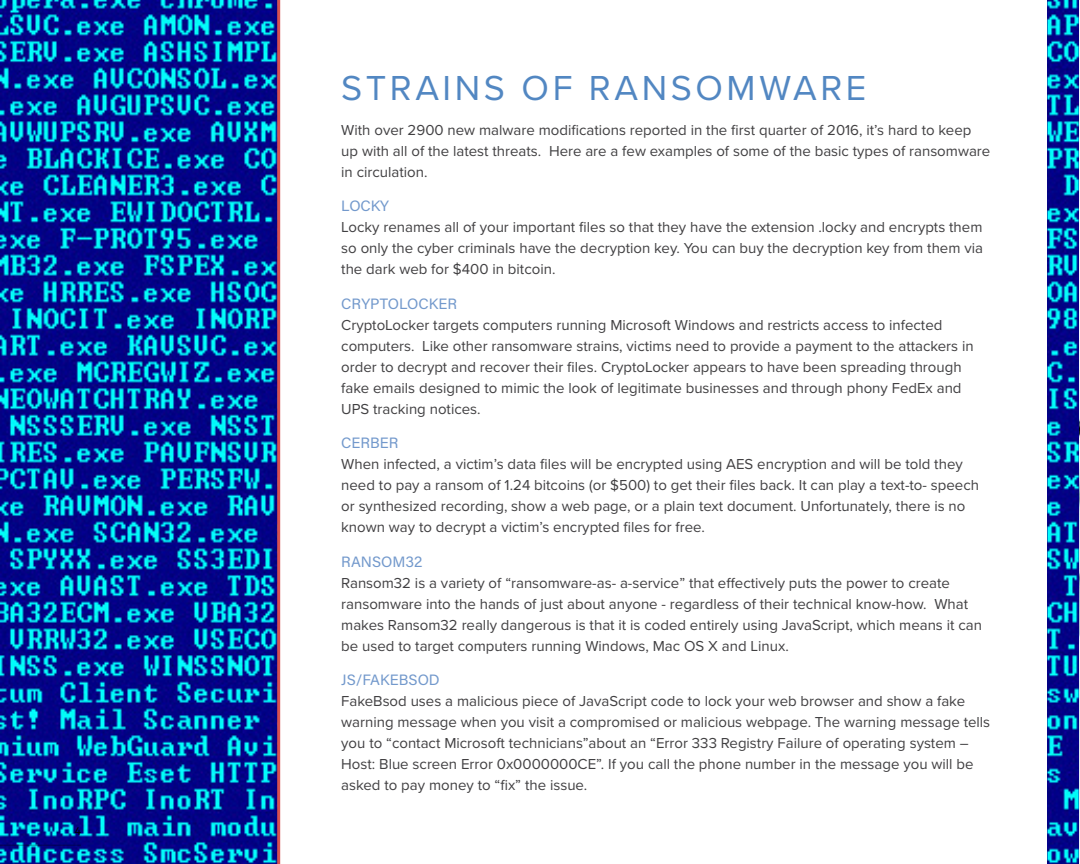
<style>
.page{position:relative;width:1080px;height:864px;background:#fff}
.page>*{position:absolute;margin:0;border:0;box-sizing:border-box;transform-origin:0 0}
.t1{font:36px "Proxima Nova";letter-spacing:.1em;color:#5287c2}
.t2{font:15px/21px "Proxima Nova";color:#414042}
.t3{font:15px "Acumin Pro";color:#7399cc}
.t4{font:12px "Adelle";color:#000}
</style>
<div class="page">
<img style="left:0;top:0;width:1080px;height:864px">
<div style="left:278px;top:0;width:768px;height:864px;background:#fff"></div>
<hr style="left:277px;top:0;width:3px;height:864px;background:#d85150">
<hr style="left:0;top:845px;width:81px;height:1px;background:#000">
<p class="t4" style="left:75px;top:821px;width:8px">4</p>
<h1 class="t1" style="left:341px;top:67px;width:527px">STRAINS OF RANSOMWARE</h1>
<p class="t2" style="left:341px;top:119px;width:651px">With over 2900 new malware modifications reported in the first quarter of 2016, it’s hard to keep up with all of the latest threats. Here are a few examples of some of the basic types of ransomware in circulation.</p>
<p class="t3" style="left:341px;top:195px;width:49px">LOCKY</p>
<p class="t2" style="left:341px;top:217px;width:643px;text-align:justify">Locky renames all of your important files so that they have the extension .locky and encrypts them so only the cyber criminals have the decryption key. You can buy the decryption key from them via the dark web for $400 in bitcoin.</p>
<p class="t3" style="left:341px;top:293px;width:117px">CRYPTOLOCKER</p>
<p class="t2" style="left:341px;top:314px;width:634px">CryptoLocker targets computers running Microsoft Windows and restricts access to infected computers. Like other ransomware strains, victims need to provide a payment to the attackers in order to decrypt and recover their files. CryptoLocker appears to have been spreading through fake emails designed to mimic the look of legitimate businesses and through phony FedEx and UPS tracking notices.</p>
<p class="t3" style="left:341px;top:432px;width:59px">CERBER</p>
<p class="t2" style="left:341px;top:454px;width:639px">When infected, a victim’s data files will be encrypted using AES encryption and will be told they need to pay a ransom of 1.24 bitcoins (or $500) to get their files back. It can play a text-to- speech or synthesized recording, show a web page, or a plain text document. Unfortunately, there is no known way to decrypt a victim’s encrypted files for free.</p>
<p class="t3" style="left:341px;top:551px;width:83px">RANSOM32</p>
<p class="t2" style="left:341px;top:572px;width:642px">Ransom32 is a variety of “ransomware-as- a-service” that effectively puts the power to create ransomware into the hands of just about anyone - regardless of their technical know-how. What makes Ransom32 really dangerous is that it is coded entirely using JavaScript, which means it can be used to target computers running Windows, Mac OS X and Linux.</p>
<p class="t3" style="left:341px;top:669px;width:100px">JS/FAKEBSOD</p>
<p class="t2" style="left:341px;top:691px;width:650px">FakeBsod uses a malicious piece of JavaScript code to lock your web browser and show a fake warning message when you visit a compromised or malicious webpage. The warning message tells you to “contact Microsoft technicians”about an “Error 333 Registry Failure of operating system – Host: Blue screen Error 0x0000000CE”. If you call the phone number in the message you will be asked to pay money to “fix” the issue.</p>
</div>
